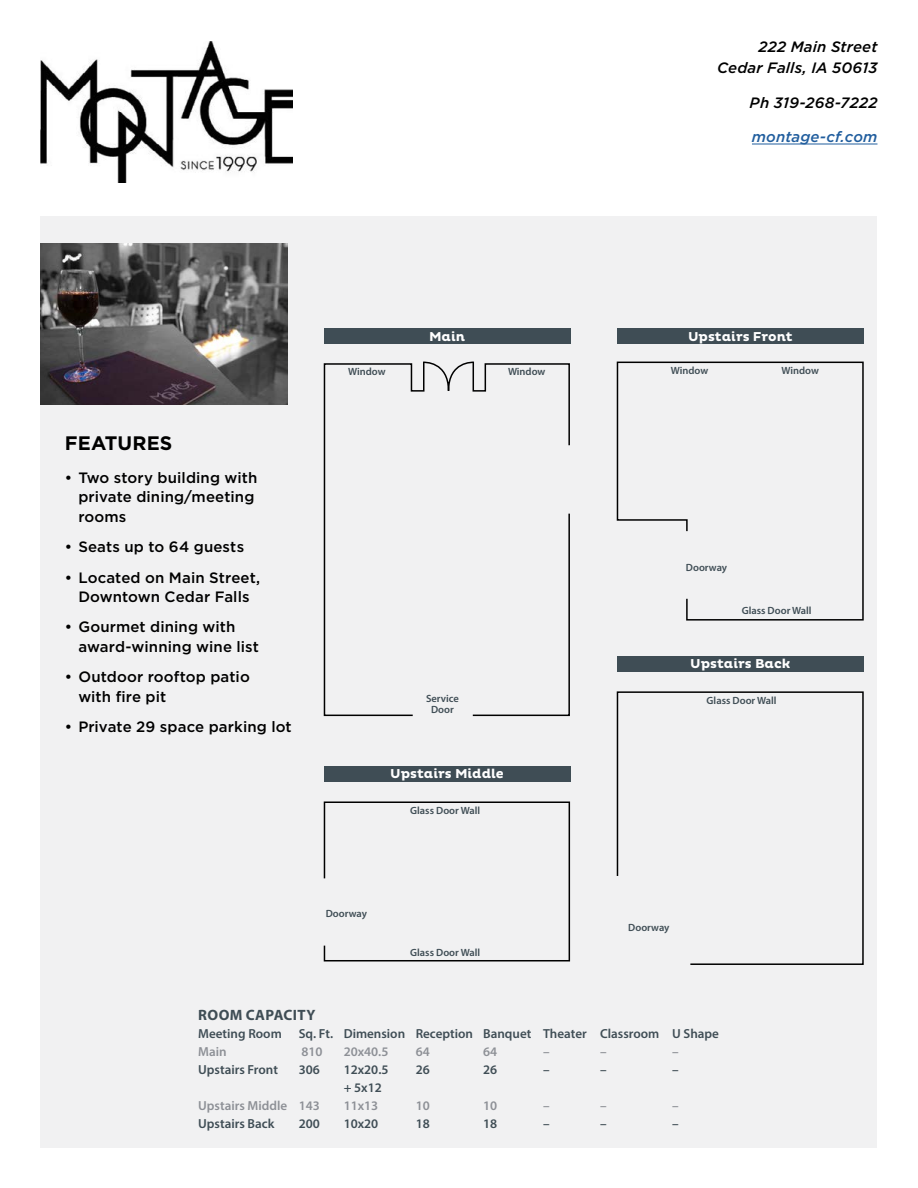
<style>
.page{position:relative;width:918px;height:1188px;background:#fff}
.page>*{position:absolute;margin:0;border:0;box-sizing:border-box;transform-origin:0 0}
.t1{font:700 19.5px "Gotham";letter-spacing:.01em;color:#000}
.t2{font:500 15px/19.5px "Gotham";letter-spacing:.005em;color:#000}
.t3{font:italic 500 15px/21px "Gotham";letter-spacing:.01em;color:#000;text-align:right}
.t4{font:italic 500 15px "Gotham";letter-spacing:.01em;color:#215e9e}
.t5{font:700 15px "Myriad Pro";letter-spacing:.02em;color:#3f4d55}
.t6{font:600 13.2px "Myriad Pro";color:#3f4d55}
.t7{font:600 13.2px "Myriad Pro";color:#8d9096}
.t8{font:700 13.2px "Pluto";color:#fff}
.t9{font:600 10.5px/10.5px "Myriad Pro";color:#3f4d55;text-align:center}
</style>
<div class="page">
<div style="left:40px;top:216px;width:838px;height:932px;background:#f1f1f2"></div>
<hr style="left:752px;top:144px;width:125px;height:1px;background:#215e9e">
<img style="left:40px;top:243px;width:247px;height:161px">
<div style="left:324px;top:328px;width:246px;height:16px;background:#3f4d55"></div>
<div style="left:324px;top:766px;width:246px;height:15px;background:#3f4d55"></div>
<div style="left:617px;top:328px;width:247px;height:16px;background:#3f4d55"></div>
<div style="left:617px;top:656px;width:247px;height:15px;background:#3f4d55"></div>
<svg style="left:323px;top:361px;width:247px;height:356px"></svg>
<svg style="left:616px;top:361px;width:248px;height:260px"></svg>
<svg style="left:616px;top:691px;width:248px;height:274px"></svg>
<svg style="left:323px;top:801px;width:248px;height:161px"></svg>
<img style="left:40px;top:41px;width:252px;height:142px">
<p class="t8" style="left:429px;top:329px;width:37px">Main</p>
<p class="t3" style="left:717px;top:37px;width:162px">222 Main Street<br>Cedar Falls, IA 50613</p>
<p class="t3" style="left:750px;top:92px;width:129px">Ph 319-268-7222</p>
<p class="t4" style="left:752px;top:127px;width:127px">montage-cf.com</p>
<p class="t8" style="left:688px;top:329px;width:106px">Upstairs Front</p>
<h1 class="t1" style="left:65px;top:430px;width:109px">FEATURES</h1>
<p class="t2" style="left:78px;top:468px;width:181px;text-indent:-14px">• Two story building with private dining/meeting rooms</p>
<p class="t2" style="left:65px;top:537px;width:181px">• Seats up to 64 guests</p>
<p class="t2" style="left:65px;top:567px;width:197px;text-align:center">• Located on Main Street,<br>Downtown Cedar Falls</p>
<p class="t2" style="left:78px;top:617px;width:182px;text-indent:-14px">• Gourmet dining with award-winning wine list</p>
<p class="t2" style="left:78px;top:667px;width:173px;text-indent:-14px">• Outdoor rooftop patio with fire pit</p>
<p class="t2" style="left:65px;top:717px;width:228px">• Private 29 space parking lot</p>
<p class="t9" style="left:348px;top:366px;width:39px">Window</p>
<p class="t9" style="left:508px;top:366px;width:39px">Window</p>
<p class="t9" style="left:671px;top:364px;width:39px">Window</p>
<p class="t9" style="left:782px;top:364px;width:39px">Window</p>
<p class="t9" style="left:686px;top:562px;width:43px">Doorway</p>
<p class="t9" style="left:742px;top:605px;width:71px">Glass Door Wall</p>
<p class="t9" style="left:426px;top:693px;width:34px">Service<br>Door</p>
<p class="t8" style="left:390px;top:766px;width:115px">Upstairs Middle</p>
<p class="t9" style="left:410px;top:805px;width:71px">Glass Door Wall</p>
<p class="t8" style="left:690px;top:656px;width:102px">Upstairs Back</p>
<p class="t9" style="left:707px;top:695px;width:71px">Glass Door Wall</p>
<p class="t9" style="left:326px;top:908px;width:43px">Doorway</p>
<p class="t9" style="left:410px;top:947px;width:71px">Glass Door Wall</p>
<p class="t9" style="left:628px;top:922px;width:43px">Doorway</p>
<p class="t5" style="left:198px;top:1005px;width:119px">ROOM CAPACITY</p>
<p class="t6" style="left:198px;top:1025px;width:85px">Meeting Room</p>
<p class="t6" style="left:299px;top:1025px;width:422px">Sq. Ft. Dimension Reception Banquet Theater Classroom U Shape</p>
<p class="t7" style="left:198px;top:1043px;width:30px">Main</p>
<p class="t7" style="left:301px;top:1043px;width:23px">810</p>
<p class="t7" style="left:344px;top:1043px;width:46px">20x40.5</p>
<p class="t7" style="left:416px;top:1043px;width:16px">64</p>
<p class="t7" style="left:483px;top:1043px;width:16px">64</p>
<p class="t7" style="left:543px;top:1043px;width:8px">–</p>
<p class="t7" style="left:600px;top:1043px;width:8px">–</p>
<p class="t7" style="left:672px;top:1043px;width:8px">–</p>
<p class="t6" style="left:198px;top:1061px;width:81px">Upstairs Front</p>
<p class="t6" style="left:299px;top:1061px;width:23px">306</p>
<p class="t6" style="left:344px;top:1061px;width:46px">12x20.5</p>
<p class="t6" style="left:416px;top:1061px;width:16px">26</p>
<p class="t6" style="left:483px;top:1061px;width:16px">26</p>
<p class="t6" style="left:543px;top:1061px;width:8px">–</p>
<p class="t6" style="left:600px;top:1061px;width:8px">–</p>
<p class="t6" style="left:672px;top:1061px;width:8px">–</p>
<p class="t6" style="left:344px;top:1079px;width:40px">+ 5x12</p>
<p class="t7" style="left:198px;top:1097px;width:123px">Upstairs Middle 143</p>
<p class="t7" style="left:344px;top:1097px;width:36px">11x13</p>
<p class="t7" style="left:416px;top:1097px;width:16px">10</p>
<p class="t7" style="left:483px;top:1097px;width:16px">10</p>
<p class="t7" style="left:543px;top:1097px;width:8px">–</p>
<p class="t7" style="left:600px;top:1097px;width:8px">–</p>
<p class="t7" style="left:672px;top:1097px;width:8px">–</p>
<p class="t6" style="left:198px;top:1115px;width:78px">Upstairs Back</p>
<p class="t6" style="left:299px;top:1115px;width:23px">200</p>
<p class="t6" style="left:344px;top:1115px;width:36px">10x20</p>
<p class="t6" style="left:416px;top:1115px;width:16px">18</p>
<p class="t6" style="left:483px;top:1115px;width:16px">18</p>
<p class="t6" style="left:543px;top:1115px;width:8px">–</p>
<p class="t6" style="left:600px;top:1115px;width:8px">–</p>
<p class="t6" style="left:672px;top:1115px;width:8px">–</p>
</div>
